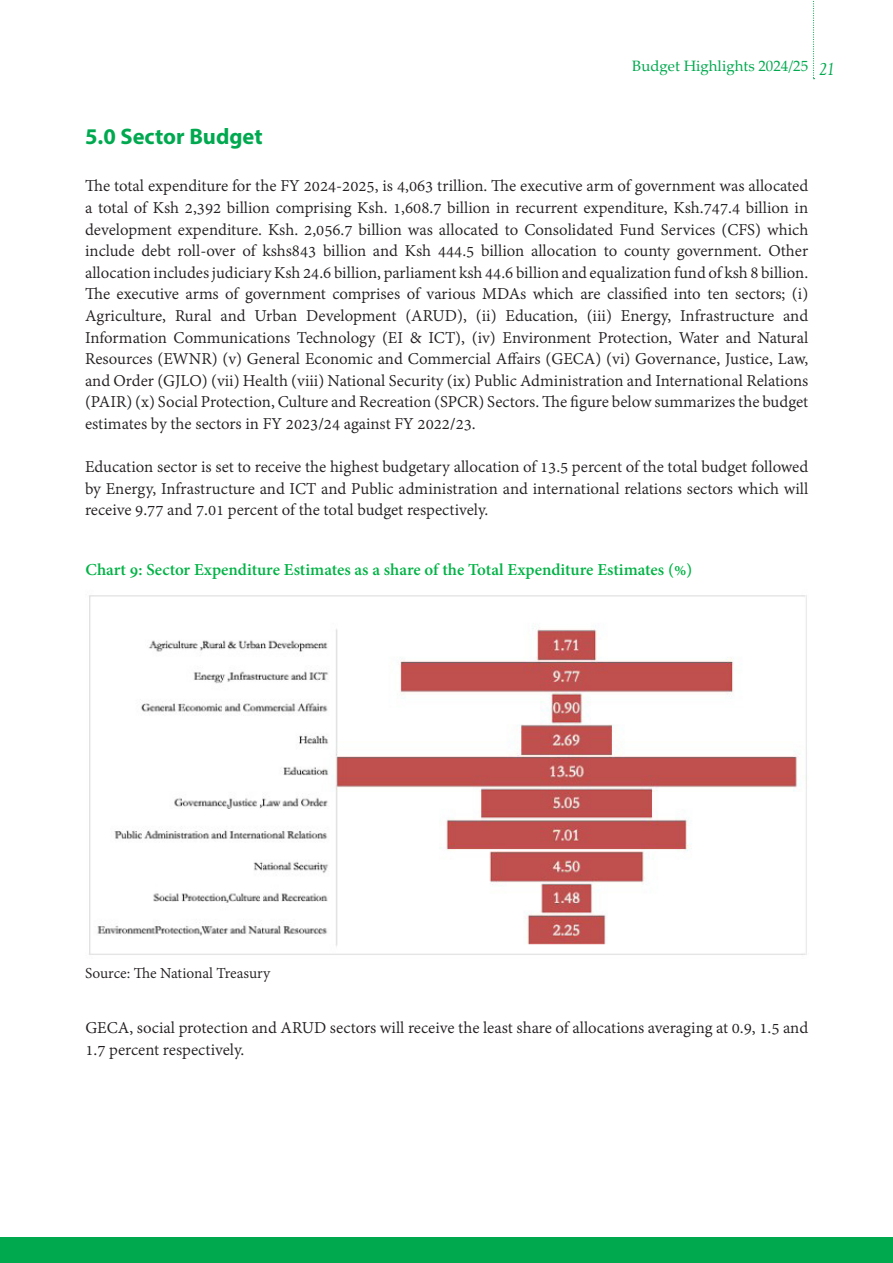
<style>
.page{position:relative;width:893px;height:1263px;background:#fff}
.page>*{position:absolute;margin:0;border:0;box-sizing:border-box;transform-origin:0 0}
.t1{font:700 22.5px "Myriad Pro";color:#00a94f}
.t2{font:18px/21.6px "Adobe Devanagari";color:#231f20;text-align:justify}
.t3{font:700 16.5px "Adobe Hebrew";color:#00b345}
.t4{font:16.5px "Adobe Devanagari";color:#231f20}
.t5{font:15px "Palatino Linotype";color:#00a94e}
.s1{font-family:"Goudy Old Style T";font-style:italic;font-size:18px}
</style>
<div class="page">
<svg style="left:813px;top:0;width:1px;height:79px"></svg>
<div style="left:0;top:1237px;width:893px;height:26px;background:#00a94e"></div>
<img style="left:89px;top:595px;width:718px;height:360px">
<p class="t5" style="left:632px;top:55px;width:205px">Budget Highlights 2024/25 <span class="s1">21</span></p>
<p class="t1" style="left:85px;top:122px;width:179px">5.0 Sector Budget</p>
<p class="t2" style="left:85px;top:177px;width:725px">The total expenditure for the FY 2024-2025, is 4,063 trillion. The executive arm of government was allocated a total of Ksh 2,392 billion comprising Ksh. 1,608.7 billion in recurrent expenditure, Ksh.747.4 billion in development expenditure. Ksh. 2,056.7 billion was allocated to Consolidated Fund Services (CFS) which include debt roll-over of kshs843 billion and Ksh 444.5 billion allocation to county government. Other allocation includes judiciary Ksh 24.6 billion, parliament ksh 44.6 billion and equalization fund of ksh 8 billion.</p>
<p class="t2" style="left:85px;top:285px;width:725px">The executive arms of government comprises of various MDAs which are classified into ten sectors; (i)<br>Agriculture, Rural and Urban Development (ARUD), (ii) Education, (iii) Energy, Infrastructure and Information Communications Technology (EI &amp; ICT), (iv) Environment Protection, Water and Natural Resources (EWNR) (v) General Economic and Commercial Affairs (GECA) (vi) Governance, Justice, Law, and Order (GJLO) (vii) Health (viii) National Security (ix) Public Administration and International Relations (PAIR) (x) Social Protection, Culture and Recreation (SPCR) Sectors. The figure below summarizes the budget estimates by the sectors in FY 2023/24 against FY 2022/23.</p>
<p class="t2" style="left:85px;top:457px;width:725px">Education sector is set to receive the highest budgetary allocation of 13.5 percent of the total budget followed by Energy, Infrastructure and ICT and Public administration and international relations sectors which will receive 9.77 and 7.01 percent of the total budget respectively.</p>
<p class="t3" style="left:85px;top:560px;width:608px">Chart 9: Sector Expenditure Estimates as a share of the Total Expenditure Estimates (%)</p>
<p class="t4" style="left:85px;top:964px;width:187px">Source: The National Treasury</p>
<p class="t2" style="left:85px;top:1018px;width:724px">GECA, social protection and ARUD sectors will receive the least share of allocations averaging at 0.9, 1.5 and<br>1.7 percent respectively.</p>
</div>
